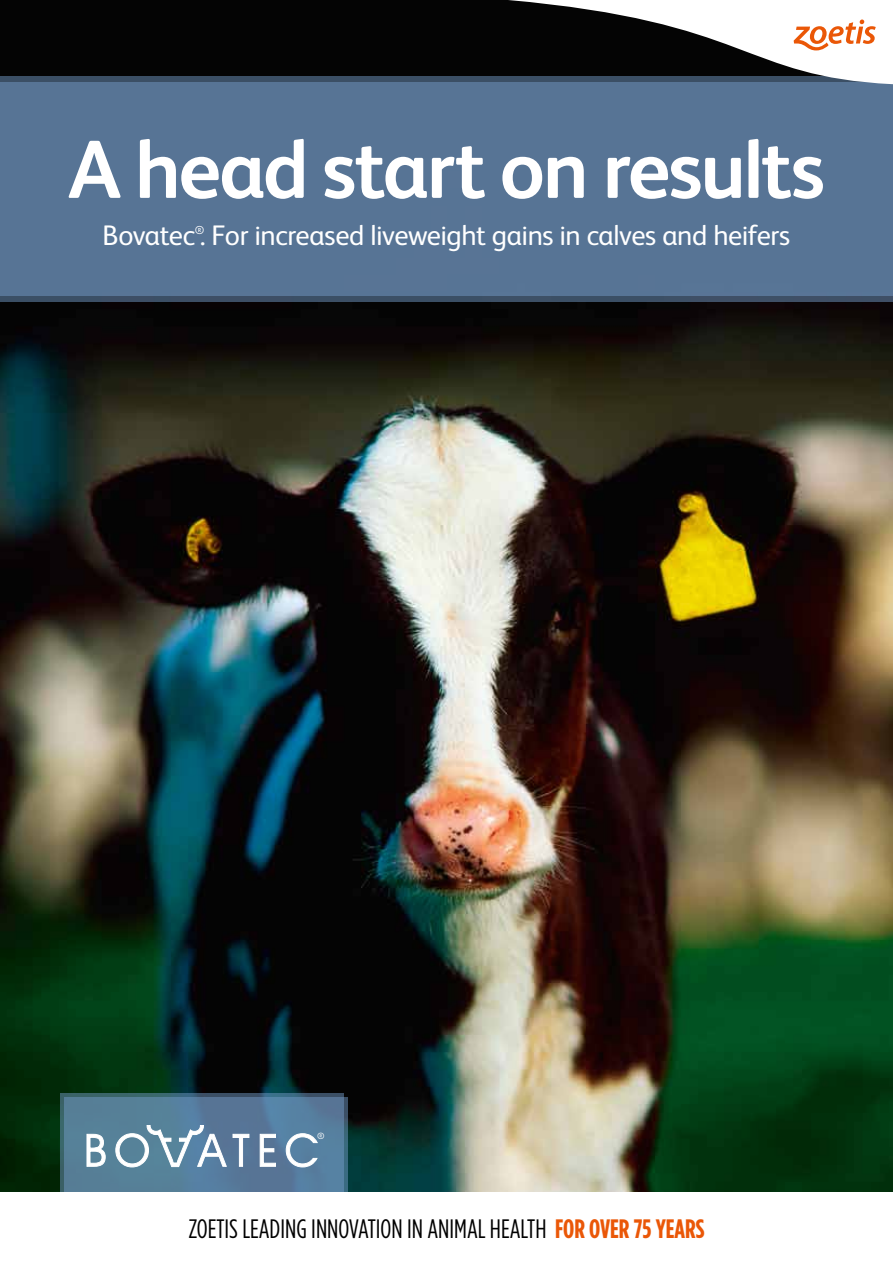
<style>
.page{position:relative;width:893px;height:1263px;background:#fff}
.page>*{position:absolute;margin:0;border:0;box-sizing:border-box;transform-origin:0 0}
.t1{font:700 82.5px "FS Albert";letter-spacing:-.03em;color:#fff}
.t2{font:28.35px "FS Albert";letter-spacing:-.02em;color:#fff}
.t3{font:26.7px "Gotham Condensed";color:#000}
.t4{font:11.55px "FS Albert";color:#fff}
.t5{font:9px "FS Albert";color:#fff}
.s1{font-weight:700;color:#ea5707}
</style>
<div class="page">
<img style="left:0;top:0;width:893px;height:1192px">
<div style="left:0;top:83px;width:893px;height:219px;background:#3d4f65"></div>
<div style="left:0;top:77px;width:893px;height:219px;background:#577495"></div>
<svg style="left:61px;top:1093px;width:283px;height:99px;background:#547b97"></svg>
<svg style="left:87px;top:1133px;width:19px;height:34px"></svg>
<svg style="left:259px;top:1133px;width:17px;height:34px"></svg>
<svg style="left:285px;top:1133px;width:33px;height:34px"></svg>
<svg style="left:115px;top:1125px;width:135px;height:42px"></svg>
<svg style="left:474px;top:0;width:419px;height:84px"></svg>
<h1 class="t1" style="left:68px;top:114px;width:758px">A head start on results</h1>
<p class="t2" style="left:103px;top:216px;width:689px">Bovatec . For increased liveweight gains in calves and heifers</p>
<p class="t4" style="left:195px;top:223px;width:11px">®</p>
<p class="t5" style="left:317px;top:1130px;width:9px">®</p>
<p class="t3" style="left:188px;top:1213px;width:517px">ZOETIS LEADING INNOVATION IN ANIMAL HEALTH <span class="s1">FOR OVER 75 YEARS</span></p>
</div>
